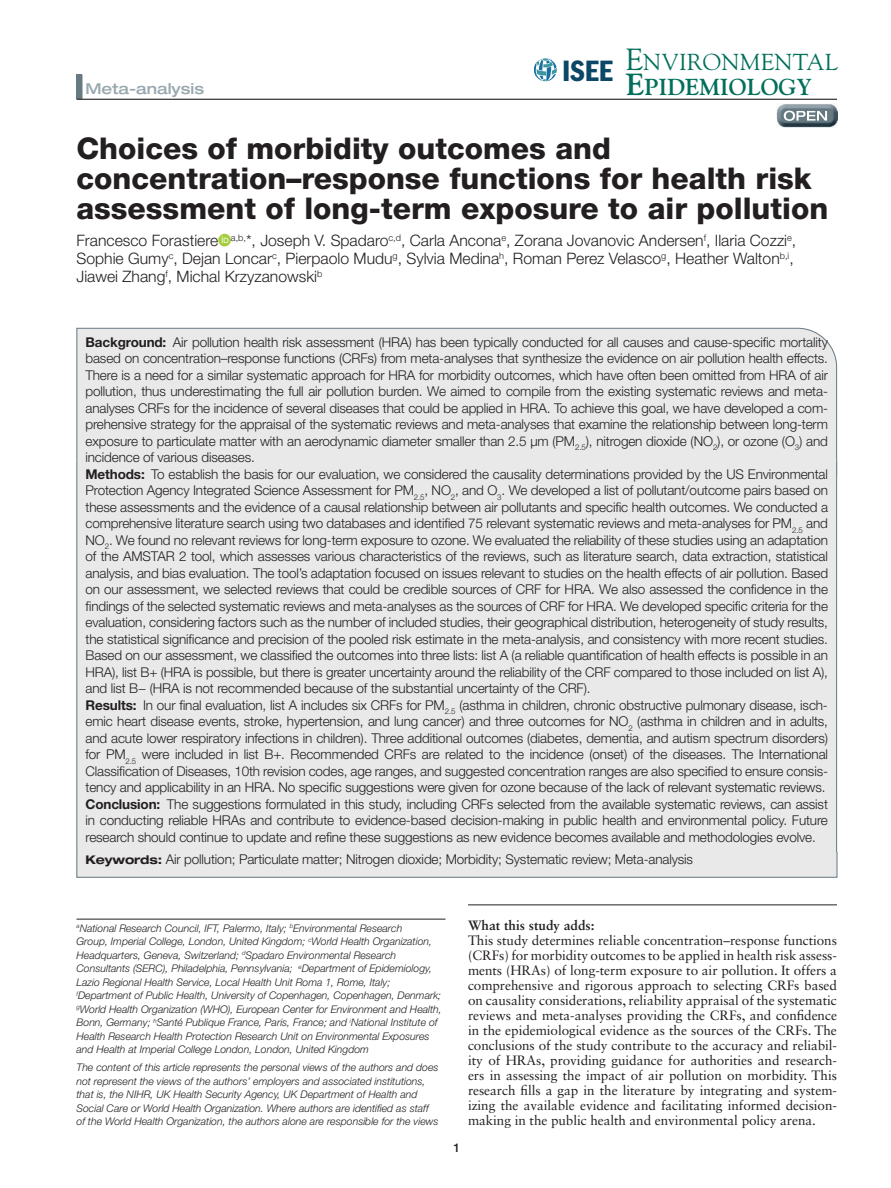
<style>
.page{position:relative;width:891px;height:1188px;background:#fff}
.page>*{position:absolute;margin:0;border:0;box-sizing:border-box;transform-origin:0 0}
.t1{font:30.6px "ITC Franklin Gothic Std Dm Cp";color:#0d4768;scale:1.14 1}
.t2{font:800 30px/30px "Helvetica Neue LT Std";color:#231f20}
.t3{font:22.95px/25.2px "Goudy";letter-spacing:.01em;color:#016f5a}
.t4{font:300 15.75px/18px "Helvetica Neue LT Std";color:#231f20}
.t5{font:500 expanded 15px "Helvetica Neue LT Std";color:#98a8ae}
.t6{font:300 13.5px/16.5px "Helvetica Neue LT Std";letter-spacing:-.01em;color:#231f20}
.t7{font:13.5px/15px "Sabon LT Std";letter-spacing:-.005em;color:#231f20;text-align:justify}
.t8{font:700 13.5px "Sabon LT Std";color:#231f20}
.t9{font:500 12px "Helvetica Neue LT Std";color:#231f20}
.t10{font:italic 300 10.5px/13.5px "Helvetica Neue LT Std";color:#231f20}
.s1{font-size:30.45px}
.s2{font-weight:700;font-size:30.45px}
.s3{font-weight:700}
.s4{font-weight:700;font-stretch:expanded;font-size:12px}
</style>
<div class="page">
<svg style="left:534px;top:58px;width:23px;height:23px"></svg>
<div style="left:76px;top:74px;width:6px;height:25px;background:#677981"></div>
<hr style="left:76px;top:99px;width:761px;height:1px;background:#231f20">
<img style="left:776px;top:104px;width:61px;height:24px">
<svg style="left:784px;top:111px;width:43px;height:10px"></svg>
<hr style="left:468px;top:904px;width:369px;height:1px;background:#231f20">
<hr style="left:76px;top:919px;width:370px;height:1px;background:#231f20">
<div style="left:76px;top:328px;width:761px;height:132px;background:#e9e9e9"></div>
<div style="left:76px;top:460px;width:761px;height:395px;background:#e9e9e9"></div>
<div style="left:76px;top:852px;width:761px;height:25px;background:#e9e9e9"></div>
<div style="left:76px;top:851px;width:761px;height:27px;border:1px solid #677981"></div>
<svg style="left:218px;top:234px;width:13px;height:12px"></svg>
<svg style="left:222px;top:236px;width:7px;height:7px"></svg>
<p class="t5" style="left:86px;top:80px;width:120px">Meta-analysis</p>
<h1 class="t1" style="left:562px;top:54px;width:46px">ISEE</h1>
<h3 class="t3" style="left:626px;top:49px;width:214px"><span class="s1">E</span>NVIRONMENTAL<br><span class="s2">E</span><span class="s3">PIDEMIOLOGY</span></h3>
<h2 class="t2" style="left:76px;top:134px;width:753px">Choices of morbidity outcomes and concentration–response functions for health risk assessment of long-term exposure to air pollution</h2>
<p class="t4" style="left:76px;top:231px;width:721px">Francesco Forastiere <sup>a,b,</sup>*, Joseph V. Spadaro<sup>c,d</sup>, Carla Ancona<sup>e</sup>, Zorana Jovanovic Andersen<sup>f</sup>, Ilaria Cozzi<sup>e</sup>,<br>Sophie Gumy<sup>c</sup>, Dejan Loncar<sup>c</sup>, Pierpaolo Mudu<sup>g</sup>, Sylvia Medina<sup>h</sup>, Roman Perez Velasco<sup>g</sup>, Heather Walton<sup>b,i</sup>,<br>Jiawei Zhang<sup>f</sup>, Michal Krzyzanowski<sup>b</sup></p>
<p class="t6" style="left:85px;top:334px;width:744px"><span class="s3">Background:</span> Air pollution health risk assessment (HRA) has been typically conducted for all causes and cause-specific mortality based on concentration–response functions (CRFs) from meta-analyses that synthesize the evidence on air pollution health effects.<br>There is a need for a similar systematic approach for HRA for morbidity outcomes, which have often been omitted from HRA of air pollution, thus underestimating the full air pollution burden. We aimed to compile from the existing systematic reviews and meta&shy;analyses CRFs for the incidence of several diseases that could be applied in HRA. To achieve this goal, we have developed a com&shy;prehensive strategy for the appraisal of the systematic reviews and meta-analyses that examine the relationship between long-term exposure to particulate matter with an aerodynamic diameter smaller than 2.5 µm (PM<sub>2.5</sub>), nitrogen dioxide (NO<sub>2</sub>), or ozone (O<sub>3</sub>) and incidence of various diseases.<br><span class="s3">Methods:</span> To establish the basis for our evaluation, we considered the causality determinations provided by the US Environmental Protection Agency Integrated Science Assessment for PM<sub>2.5</sub>, NO<sub>2</sub>, and O<sub>3</sub>. We developed a list of pollutant/outcome pairs based on these assessments and the evidence of a causal relationship between air pollutants and specific health outcomes. We conducted a comprehensive literature search using two databases and identified 75 relevant systematic reviews and meta-analyses for PM<sub>2.5</sub> and NO<sub>2</sub>. We found no relevant reviews for long-term exposure to ozone. We evaluated the reliability of these studies using an adaptation of the AMSTAR 2 tool, which assesses various characteristics of the reviews, such as literature search, data extraction, statistical analysis, and bias evaluation. The tool’s adaptation focused on issues relevant to studies on the health effects of air pollution. Based on our assessment, we selected reviews that could be credible sources of CRF for HRA. We also assessed the confidence in the findings of the selected systematic reviews and meta-analyses as the sources of CRF for HRA. We developed specific criteria for the evaluation, considering factors such as the number of included studies, their geographical distribution, heterogeneity of study results, the statistical significance and precision of the pooled risk estimate in the meta-analysis, and consistency with more recent studies.<br>Based on our assessment, we classified the outcomes into three lists: list A (a reliable quantification of health effects is possible in an HRA), list B+ (HRA is possible, but there is greater uncertainty around the reliability of the CRF compared to those included on list A), and list B− (HRA is not recommended because of the substantial uncertainty of the CRF).<br><span class="s3">Results:</span> In our final evaluation, list A includes six CRFs for PM<sub>2.5</sub> (asthma in children, chronic obstructive pulmonary disease, isch&shy;emic heart disease events, stroke, hypertension, and lung cancer) and three outcomes for NO<sub>2</sub> (asthma in children and in adults, and acute lower respiratory infections in children). Three additional outcomes (diabetes, dementia, and autism spectrum disorders) for PM<sub>2.5</sub> were included in list B+. Recommended CRFs are related to the incidence (onset) of the diseases. The International Classification of Diseases, 10th revision codes, age ranges, and suggested concentration ranges are also specified to ensure consis&shy;tency and applicability in an HRA. No specific suggestions were given for ozone because of the lack of relevant systematic reviews.<br><span class="s3">Conclusion:</span> The suggestions formulated in this study, including CRFs selected from the available systematic reviews, can assist in conducting reliable HRAs and contribute to evidence-based decision-making in public health and environmental policy. Future research should continue to update and refine these suggestions as new evidence becomes available and methodologies evolve.</p>
<p class="t6" style="left:86px;top:851px;width:609px"><span class="s4">Keywords:</span> Air pollution; Particulate matter; Nitrogen dioxide; Morbidity; Systematic review; Meta-analysis</p>
<p class="t10" style="left:76px;top:921px;width:367px"><sup>a</sup>National Research Council, IFT, Palermo, Italy; <sup>b</sup>Environmental Research<br>Group, Imperial College, London, United Kingdom; <sup>c</sup>World Health Organization, Headquarters, Geneva, Switzerland; <sup>d</sup>Spadaro Environmental Research Consultants (SERC), Philadelphia, Pennsylvania; <sup>e</sup>Department of Epidemiology, Lazio Regional Health Service, Local Health Unit Roma 1, Rome, Italy; <sup>f</sup>Department of Public Health, University of Copenhagen, Copenhagen, Denmark; <sup>g</sup>World Health Organization (WHO), European Center for Environment and Health, Bonn, Germany; <sup>h</sup>Santé Publique France, Paris, France; and <sup>i</sup>National Institute of Health Research Health Protection Research Unit on Environmental Exposures and Health at Imperial College London, London, United Kingdom</p>
<p class="t10" style="left:76px;top:1060px;width:364px">The content of this article represents the personal views of the authors and does not represent the views of the authors’ employers and associated institutions, that is, the NIHR, UK Health Security Agency, UK Department of Health and Social Care or World Health Organization. Where authors are identified as staff of the World Health Organization, the authors alone are responsible for the views</p>
<p class="t9" style="left:453px;top:1140px;width:8px">1</p>
<p class="t8" style="left:468px;top:917px;width:128px">What this study adds:</p>
<p class="t7" style="left:468px;top:933px;width:371px">This study determines reliable concentration–response functions (CRFs) for morbidity outcomes to be applied in health risk assess&shy;ments (HRAs) of long-term exposure to air pollution. It offers a comprehensive and rigorous approach to selecting CRFs based on causality considerations, reliability appraisal of the systematic reviews and meta-analyses providing the CRFs, and confidence in the epidemiological evidence as the sources of the CRFs. The conclusions of the study contribute to the accuracy and reliabil&shy;ity of HRAs, providing guidance for authorities and research&shy;ers in assessing the impact of air pollution on morbidity. This research fills a gap in the literature by integrating and system&shy;izing the available evidence and facilitating informed decision&shy;making in the public health and environmental policy arena.</p>
</div>
